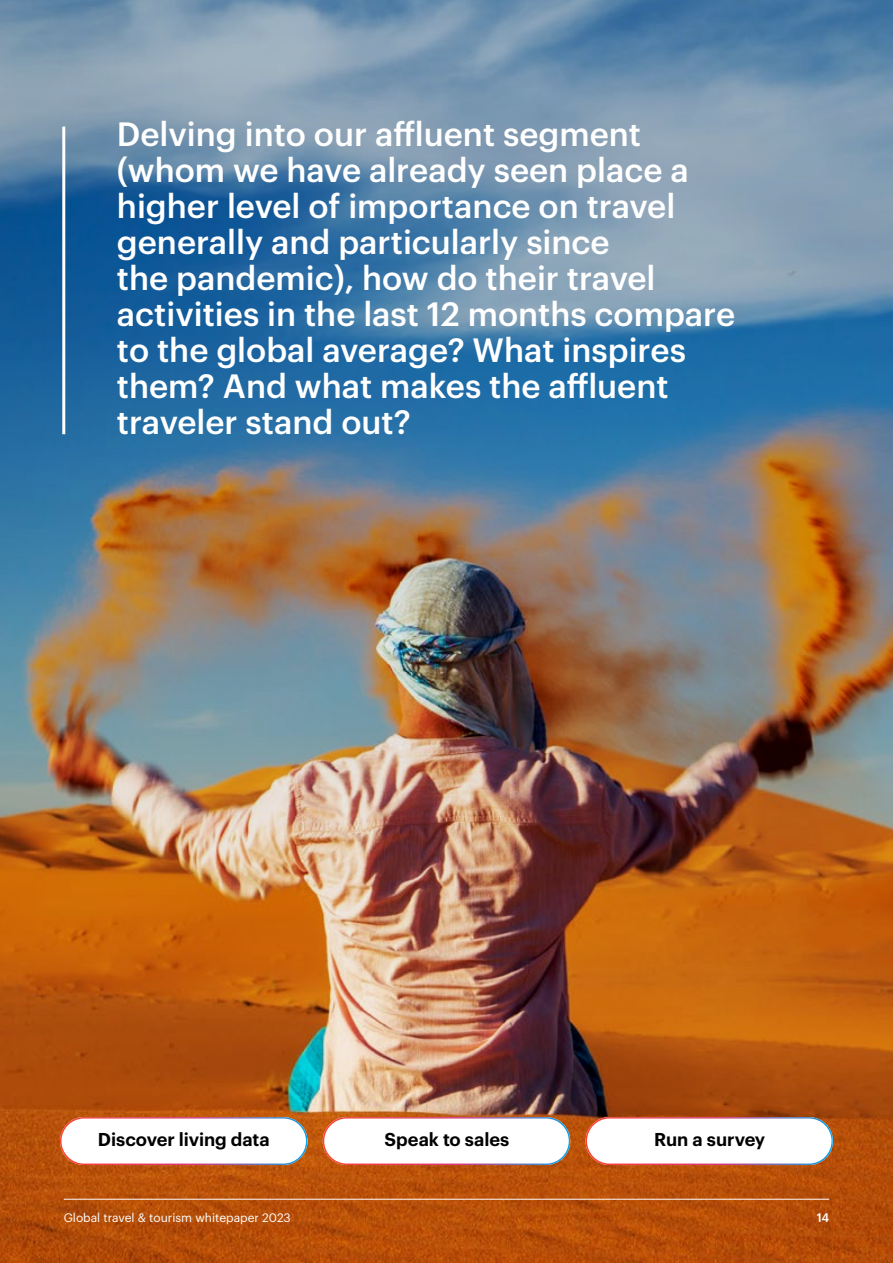
<style>
.page{position:relative;width:893px;height:1263px;background:#fff}
.page>*{position:absolute;margin:0;border:0;box-sizing:border-box;transform-origin:0 0}
.t1{font:500 33px/36px "Graphik";color:#fff}
.t2{font:600 18.15px "Graphik";color:#000}
.t3{font:12px "Graphik";color:#fff}
.t4{font:500 12px "Graphik";color:#fff}
</style>
<div class="page">
<img style="left:0;top:0;width:893px;height:1263px">
<hr style="left:62px;top:127px;width:3px;height:307px;background:#fff">
<img style="left:60px;top:1117px;width:247px;height:48px">
<img style="left:323px;top:1117px;width:247px;height:48px">
<img style="left:585px;top:1117px;width:248px;height:48px">
<hr style="left:64px;top:1199px;width:765px;height:1px;background:#fff">
<p class="t1" style="left:117px;top:113px;width:620px">Delving into our affluent segment (whom we have already seen place a higher level of importance on travel generally and particularly since<br>the pandemic), how do their travel activities in the last 12 months compare to the global average? What inspires them? And what makes the affluent traveler stand out?</p>
<p class="t2" style="left:98px;top:1126px;width:173px">Discover living data</p>
<p class="t2" style="left:384px;top:1126px;width:126px">Speak to sales</p>
<p class="t2" style="left:654px;top:1126px;width:113px">Run a survey</p>
<p class="t3" style="left:64px;top:1208px;width:229px">Global travel &amp; tourism whitepaper 2023</p>
<p class="t4" style="left:817px;top:1208px;width:14px">14</p>
</div>
